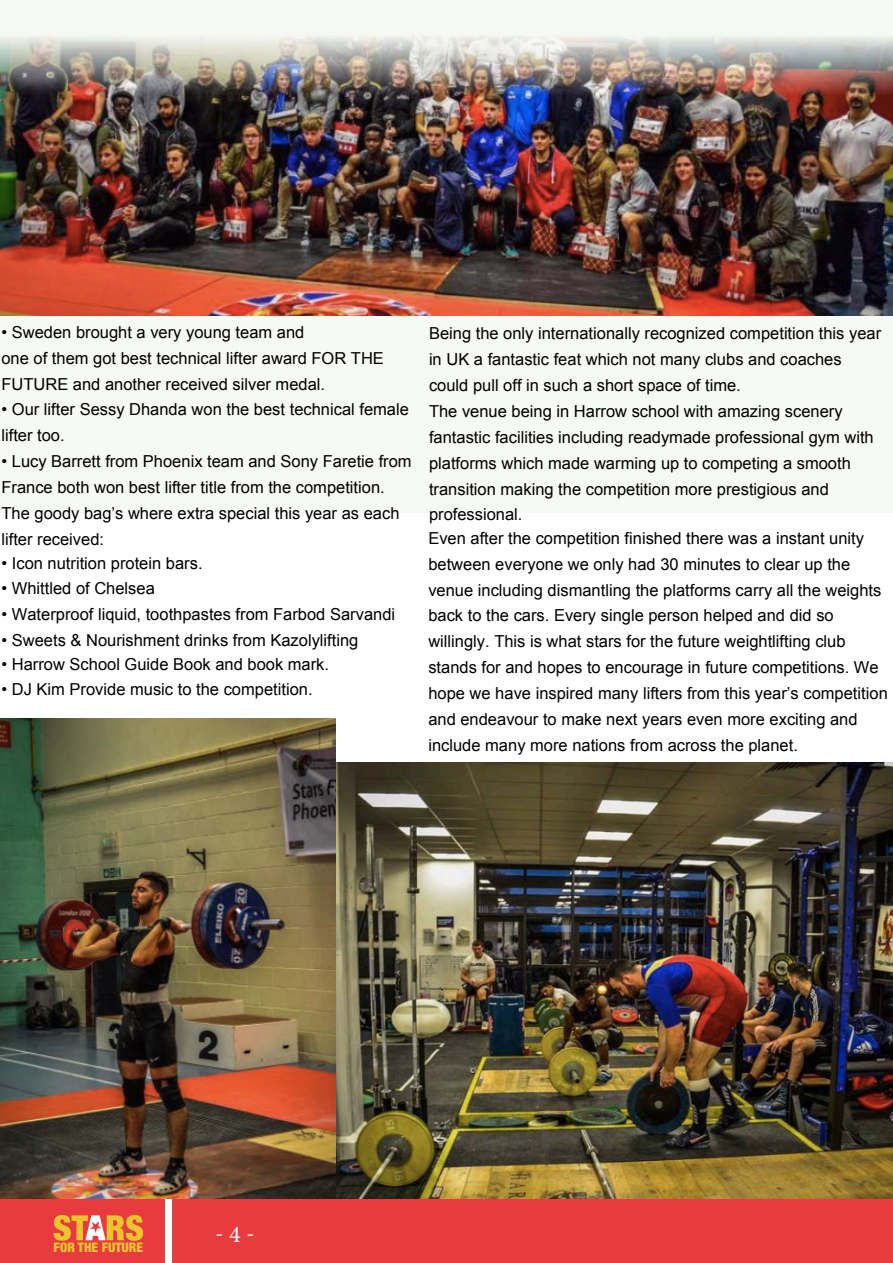
<style>
.page{position:relative;width:893px;height:1263px;background:#fff}
.page>*{position:absolute;margin:0;border:0;box-sizing:border-box;transform-origin:0 0}
.t1{font:300 condensed 24px "Helvetica Neue LT Std";color:#fff}
.t2{font:16.5px/25.8px "Arial";color:#000}
.t3{font:16.5px "Arial";color:#000}
.t4{font:900 condensed 13.2px "Helvetica Neue LT Std";color:#edc330}
.s1{font-family:"Minion Pro";font-weight:400;font-stretch:normal}
</style>
<div class="page">
<img style="left:335px;top:762px;width:558px;height:437px">
<div style="left:0;top:0;width:893px;height:512px;background:#f7f9f4"></div>
<img style="left:0;top:37px;width:893px;height:278px">
<hr style="left:892px;top:1199px;width:1px;height:64px;background:#e83b3f">
<div style="left:0;top:1199px;width:892px;height:64px;background:#e83b3f"></div>
<svg style="left:54px;top:1215px;width:89px;height:26px"></svg>
<div style="left:165px;top:1200px;width:6px;height:63px;background:#fff"></div>
<img style="left:0;top:719px;width:335px;height:479px">
<p class="t2" style="left:1px;top:319px;width:384px">• Sweden brought a very young team and<br>one of them got best technical lifter award FOR THE<br>FUTURE and another received silver medal.</p>
<p class="t2" style="left:1px;top:397px;width:409px">• Our lifter Sessy Dhanda won the best technical female lifter too.</p>
<p class="t2" style="left:1px;top:448px;width:412px">• Lucy Barrett from Phoenix team and Sony Faretie from France both won best lifter title from the competition.<br>The goody bag’s where extra special this year as each lifter received:</p>
<p class="t2" style="left:1px;top:551px;width:203px">• Icon nutrition protein bars.</p>
<p class="t2" style="left:1px;top:575px;width:155px">• Whittled of Chelsea</p>
<p class="t2" style="left:1px;top:601px;width:395px">• Waterproof liquid, toothpastes from Farbod Sarvandi</p>
<p class="t2" style="left:1px;top:627px;width:358px">• Sweets &amp; Nourishment drinks from Kazolylifting</p>
<p class="t2" style="left:1px;top:652px;width:329px">• Harrow School Guide Book and book mark.</p>
<p class="t2" style="left:1px;top:676px;width:313px">• DJ Kim Provide music to the competition.</p>
<p class="t2" style="left:429px;top:321px;width:454px">Being the only internationally recognized competition this year in UK a fantastic feat which not many clubs and coaches could pull off in such a short space of time.<br>The venue being in Harrow school with amazing scenery fantastic facilities including readymade professional gym with platforms which made warming up to competing a smooth transition making the competition more prestigious and</p>
<p class="t3" style="left:429px;top:504px;width:95px">professional.</p>
<p class="t2" style="left:428px;top:525px;width:461px">Even after the competition finished there was a instant unity between everyone we only had 30 minutes to clear up the venue including dismantling the platforms carry all the weights back to the cars. Every single person helped and did so willingly. This is what stars for the future weightlifting club stands for and hopes to encourage in future competitions. We hope we have inspired many lifters from this year’s competition and endeavour to make next years even more exciting and include many more nations from across the planet.</p>
<p class="t4" style="left:54px;top:1239px;width:91px">FOR THE FUTURE</p>
<h1 class="t1" style="left:215px;top:1219px;width:41px">-<span class="s1">4</span> -</h1>
</div>
